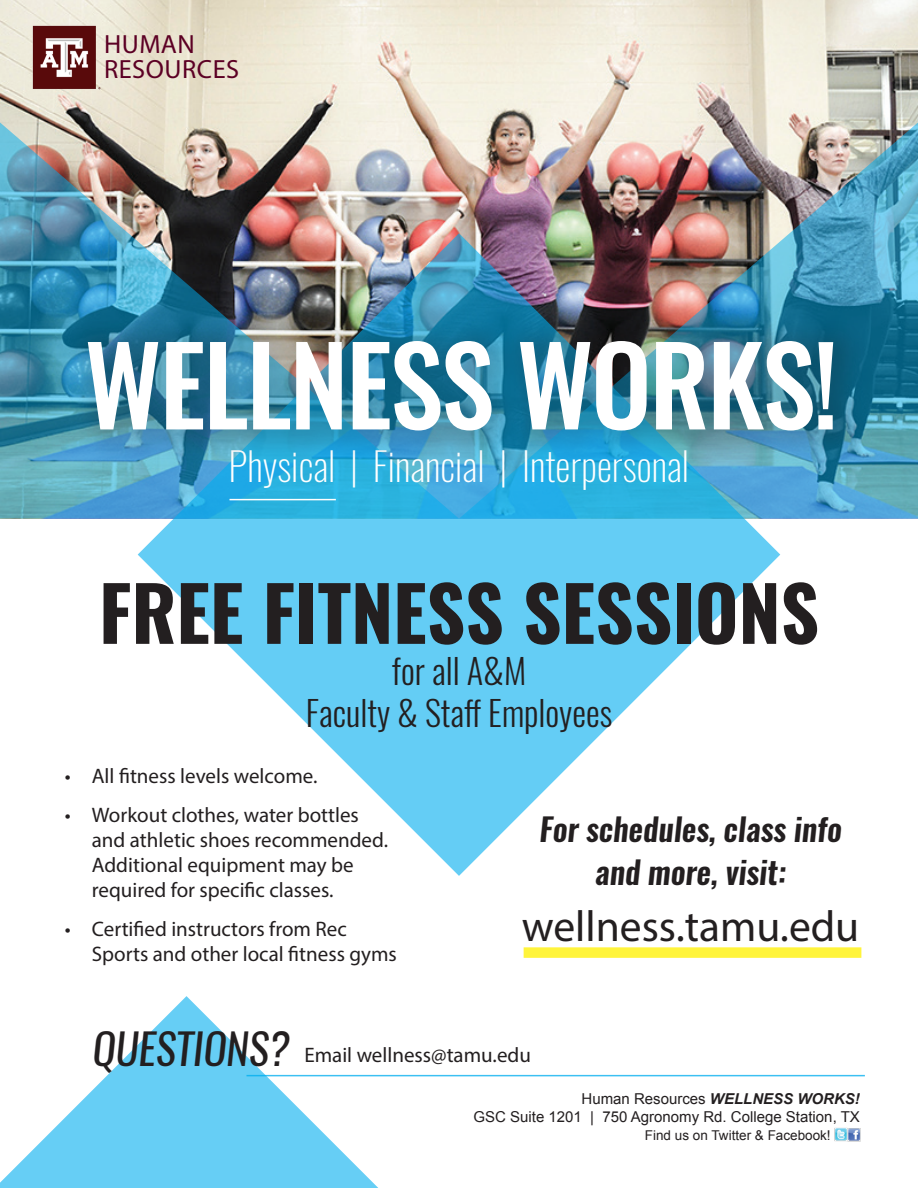
<style>
.page{position:relative;width:918px;height:1188px;background:#fff}
.page>*{position:absolute;margin:0;border:0;box-sizing:border-box;transform-origin:0 0}
.t1{font:500 108px "Oswald";letter-spacing:-.02em;color:#fff}
.t2{font:700 75px "Oswald";color:#231f20}
.t3{font:43.5px "Myriad Pro";color:#231f20}
.t4{font:200 39px "Oswald";color:#fff}
.t5{font:300 34.5px/41.4px "Oswald";color:#231f20;text-align:center}
.t6{font:italic 600 31.5px/43.3px "Oswald";color:#231f20;text-align:center}
.t7{font:26.4px/25px "Myriad Pro";letter-spacing:.02em;color:#5c0024}
.t8{font:21px/25.2px "Myriad Pro";color:#231f20}
.t9{font:15px/18px "Arial";color:#231f20;text-align:right}
.t10{font:13.5px "Arial";color:#231f20}
.s1{font-family:"Oswald";font-style:italic;font-size:42.6px}
.s2{font-weight:700;font-style:italic}
</style>
<div class="page">
<img style="left:0;top:0;width:918px;height:122px">
<svg style="left:138px;top:519px;width:642px;height:357px;fill:#64cdf5"></svg>
<svg style="left:0;top:996px;width:505px;height:192px"></svg>
<img style="left:0;top:122px;width:459px;height:397px">
<img style="left:459px;top:122px;width:459px;height:397px">
<hr style="left:247px;top:1075px;width:618px;height:1px;background:#00aeef">
<div style="left:524px;top:947px;width:337px;height:11px;background:#fff43b"></div>
<div style="left:65px;top:317px;width:801px;height:146px;background:#231f20;opacity:.19"></div>
<hr style="left:230px;top:499px;width:106px;height:1px;background:#fff">
<img style="left:27px;top:23px;width:77px;height:68px">
<img style="left:834px;top:1128px;width:27px;height:14px">
<p class="t7" style="left:104px;top:31px;width:134px">Human<br>Resources</p>
<h1 class="t1" style="left:84px;top:310px;width:755px">WELLNESS WORKS!</h1>
<h3 class="t4" style="left:229px;top:440px;width:462px">Physical | Financial | Interpersonal</h3>
<h2 class="t2" style="left:99px;top:561px;width:722px">FREE FITNESS SESSIONS</h2>
<h3 class="t5" style="left:306px;top:651px;width:308px">for all A&amp;M<br>Faculty &amp; Staff Employees</h3>
<p class="t8" style="left:65px;top:763px;width:254px">• All fitness levels welcome.</p>
<p class="t8" style="left:92px;top:802px;width:298px;text-indent:-27px">• Workout clothes, water bottles and athletic shoes recommended.<br>Additional equipment may be required for specific classes.</p>
<p class="t8" style="left:92px;top:916px;width:307px;text-indent:-27px">• Certified instructors from Rec<br>Sports and other local fitness gyms</p>
<h3 class="t6" style="left:540px;top:808px;width:304px">For schedules, class info and more, visit:</h3>
<h3 class="t3" style="left:522px;top:899px;width:339px">wellness.tamu.edu</h3>
<p class="t8" style="left:93px;top:1042px;width:440px"><span class="s1">QUESTIONS?</span> Email wellness@tamu.edu</p>
<p class="t9" style="left:474px;top:1089px;width:388px">Human Resources <span class="s2">WELLNESS WORKS!<br></span>GSC Suite 1201 | 750 Agronomy Rd. College Station, TX</p>
<p class="t10" style="left:645px;top:1126px;width:187px">Find us on Twitter &amp; Facebook!</p>
</div>
